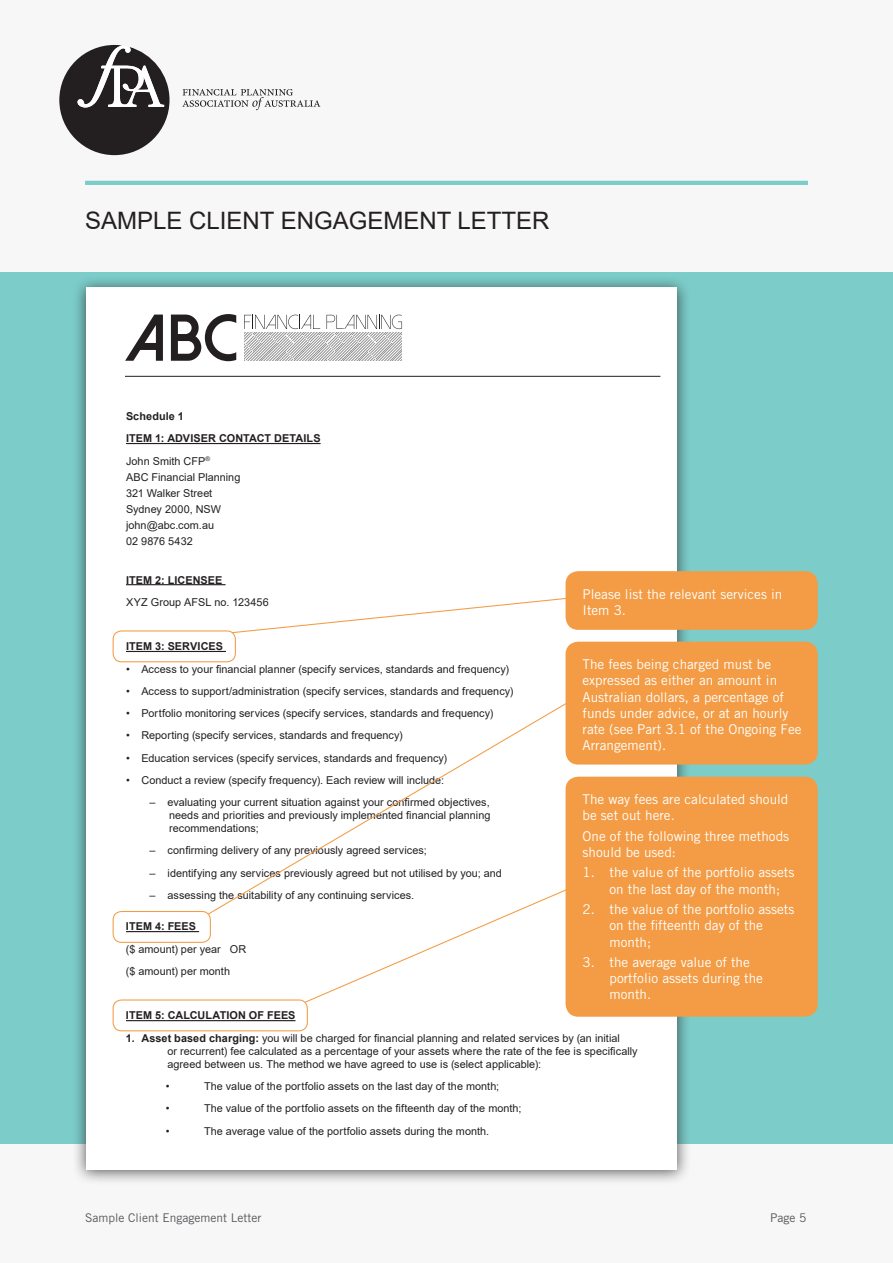
<style>
.page{position:relative;width:893px;height:1263px;background:#f7f7f8}
.page>*{position:absolute;margin:0;border:0;box-sizing:border-box;transform-origin:0 0}
.t1{font:24px "Arial";color:#231f20}
.t2{font:13.5px/16.2px "Trade Gothic";color:#fff}
.t3{font:12px "Trade Gothic";color:#57585a}
.t4{font:10.8px/16px "Arial";letter-spacing:.005em;color:#231f20}
.t5{font:700 10.8px/22.2px "Arial";letter-spacing:.005em;color:#231f20}
.s1{font-weight:400}
.s2{font-weight:700}
</style>
<div class="page">
<div style="left:0;top:272px;width:893px;height:872px;background:#7ccdca"></div>
<div style="left:72px;top:275px;width:619px;height:910px;background:#231f20;opacity:.75"></div>
<div style="left:86px;top:287px;width:591px;height:882px;background:#fff"></div>
<svg style="left:125px;top:315px;width:38px;height:46px"></svg>
<svg style="left:171px;top:314px;width:65px;height:47px"></svg>
<svg style="left:244px;top:315px;width:76px;height:14px"></svg>
<svg style="left:327px;top:315px;width:75px;height:14px"></svg>
<svg style="left:244px;top:332px;width:158px;height:29px"></svg>
<hr style="left:126px;top:443px;width:195px;height:1px;background:#231f20">
<hr style="left:126px;top:584px;width:100px;height:1px;background:#231f20">
<hr style="left:126px;top:651px;width:100px;height:1px;background:#231f20">
<hr style="left:126px;top:931px;width:73px;height:1px;background:#231f20">
<hr style="left:126px;top:1020px;width:170px;height:1px;background:#231f20">
<hr style="left:125px;top:376px;width:535px;height:1px;background:#231f20">
<hr style="left:85px;top:181px;width:723px;height:4px;background:#7ccdca">
<div style="left:566px;top:571px;width:252px;height:59px;background:#f39c45;border-radius:13px"></div>
<div style="left:566px;top:642px;width:252px;height:122px;background:#f39c45;border-radius:13px"></div>
<div style="left:566px;top:777px;width:252px;height:240px;background:#f39c45;border-radius:13px"></div>
<div style="left:113px;top:630px;width:123px;height:32px;border:1px solid #f39c45;border-radius:9px"></div>
<div style="left:113px;top:911px;width:98px;height:32px;border:1px solid #f39c45;border-radius:9px"></div>
<div style="left:113px;top:999px;width:195px;height:32px;border:1px solid #f39c45;border-radius:9px"></div>
<svg style="left:231px;top:597px;width:337px;height:37px"></svg>
<svg style="left:206px;top:701px;width:364px;height:215px"></svg>
<svg style="left:303px;top:888px;width:266px;height:116px"></svg>
<svg style="left:59px;top:45px;width:111px;height:110px"></svg>
<svg style="left:182px;top:89px;width:138px;height:21px"></svg>
<p class="t1" style="left:85px;top:204px;width:466px">SAMPLE CLIENT ENGAGEMENT LETTER</p>
<p class="t5" style="left:126px;top:405px;width:196px">Schedule 1<br>ITEM 1: ADVISER CONTACT DETAILS<br><span class="s1">John Smith CFP</span><sup>®</sup></p>
<p class="t4" style="left:126px;top:469px;width:116px">ABC Financial Planning<br>321 Walker Street<br>Sydney 2000, NSW john@abc.com.au<br>02 9876 5432</p>
<p class="t4" style="left:126px;top:568px;width:144px;line-height:22.2px"><span class="s2">ITEM 2: LICENSEE<br></span>XYZ Group AFSL no. 123456</p>
<p class="t5" style="left:126px;top:635px;width:98px">ITEM 3: SERVICES</p>
<p class="t4" style="left:126px;top:661px;width:385px">• Access to your financial planner (specify services, standards and frequency)</p>
<p class="t4" style="left:126px;top:683px;width:389px">• Access to support/administration (specify services, standards and frequency)</p>
<p class="t4" style="left:126px;top:705px;width:369px">• Portfolio monitoring services (specify services, standards and frequency)</p>
<p class="t4" style="left:126px;top:727px;width:278px">• Reporting (specify services, standards and frequency)</p>
<p class="t4" style="left:126px;top:750px;width:323px">• Education services (specify services, standards and frequency)</p>
<p class="t4" style="left:126px;top:772px;width:320px">• Conduct a review (specify frequency). Each review will include:</p>
<p class="t4" style="left:169px;top:796px;width:323px;line-height:13px;text-align:justify;text-indent:-20px">– evaluating your current situation against your confirmed objectives, needs and priorities and previously implemented financial planning recommendations;</p>
<p class="t4" style="left:150px;top:842px;width:279px">– confirming delivery of any previously agreed services;</p>
<p class="t4" style="left:150px;top:865px;width:354px">– identifying any services previously agreed but not utilised by you; and</p>
<p class="t4" style="left:150px;top:887px;width:266px">– assessing the suitability of any continuing services.</p>
<p class="t4" style="left:126px;top:915px;width:122px;line-height:22.2px"><span class="s2">ITEM 4: FEES<br></span>($ amount) per year OR ($ amount) per month</p>
<p class="t5" style="left:126px;top:1005px;width:171px">ITEM 5: CALCULATION OF FEES</p>
<p class="t4" style="left:168px;top:1031px;width:472px;line-height:13px;text-indent:-42px"><span class="s2">1. Asset based charging:</span> you will be charged for financial planning and related services by (an initial<br>or recurrent) fee calculated as a percentage of your assets where the rate of the fee is specifically agreed between us. The method we have agreed to use is (select applicable):</p>
<p class="t4" style="left:166px;top:1078px;width:5px">•</p>
<p class="t4" style="left:204px;top:1078px;width:296px">The value of the portfolio assets on the last day of the month;</p>
<p class="t4" style="left:166px;top:1100px;width:5px">•</p>
<p class="t4" style="left:204px;top:1100px;width:319px">The value of the portfolio assets on the fifteenth day of the month;</p>
<p class="t4" style="left:166px;top:1122px;width:5px">•</p>
<p class="t4" style="left:204px;top:1122px;width:287px">The average value of the portfolio assets during the month.</p>
<p class="t2" style="left:583px;top:585px;width:201px">Please list the relevant services in<br>Item 3.</p>
<p class="t2" style="left:583px;top:656px;width:220px">The fees being charged must be expressed as either an amount in<br>Australian dollars, a percentage of funds under advice, or at an hourly rate (see Part 3.1 of the Ongoing Fee<br>Arrangement).</p>
<p class="t2" style="left:583px;top:791px;width:207px">The way fees are calculated should be set out here.</p>
<p class="t2" style="left:583px;top:828px;width:208px">One of the following three methods should be used:</p>
<p class="t2" style="left:610px;top:864px;width:186px;text-indent:-27px">1. the value of the portfolio assets on the last day of the month;</p>
<p class="t2" style="left:610px;top:901px;width:186px;text-indent:-27px">2. the value of the portfolio assets on the fifteenth day of the month;</p>
<p class="t2" style="left:610px;top:954px;width:155px;text-indent:-27px">3. the average value of the portfolio assets during the month.</p>
<p class="t3" style="left:85px;top:1211px;width:178px">Sample Client Engagement Letter</p>
<p class="t3" style="left:770px;top:1211px;width:38px">Page 5</p>
</div>
